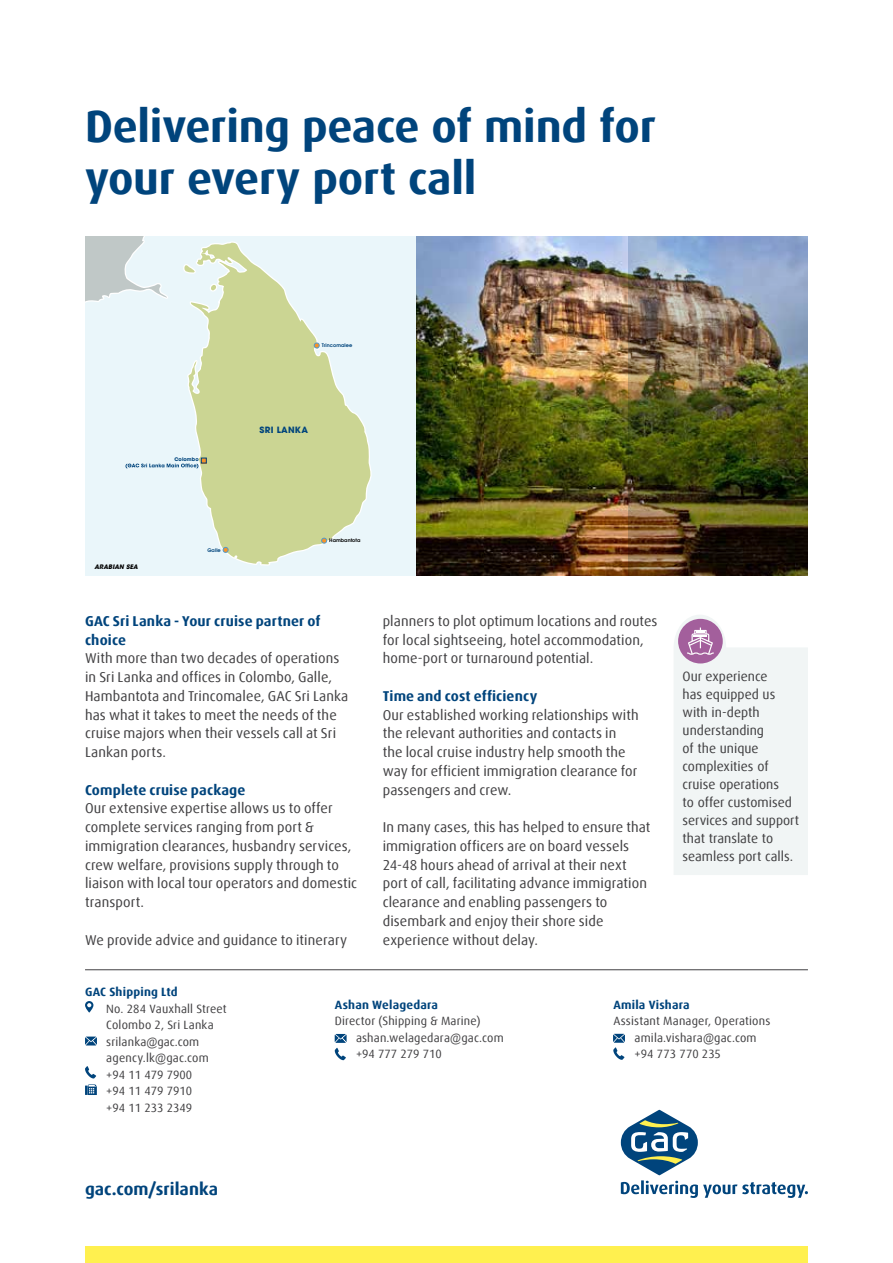
<style>
.page{position:relative;width:893px;height:1263px;background:#fff}
.page>*{position:absolute;margin:0;border:0;box-sizing:border-box;transform-origin:0 0}
.t1{font:700 45px/52.5px "Dax Offc";letter-spacing:-.005em;color:#00447c}
.t2{font:700 17.25px "Dax Offc";color:#00447c}
.t3{font:14.25px/18.8px "Dax Offc";letter-spacing:.01em;color:#414042}
.t4{font:700 14.25px/18.8px "Dax Offc";letter-spacing:.01em;color:#00447c}
.t5{font:13.5px/18px "Dax Offc";color:#414042}
.t6{font:12px/16.5px "Dax Offc";letter-spacing:.01em;color:#414042}
.t7{font:700 12px "Dax Offc";letter-spacing:.015em;color:#00447c}
.t8{font:700 8.7px "Avant Garde LT";letter-spacing:.025em;color:#00447c}
.t9{font:italic 700 6.15px "ITC Avant Garde Std";letter-spacing:.015em;color:#000}
.t10{font:600 4.95px "Avant Garde";letter-spacing:.015em;color:#00447c}
.t11{font:600 4.95px "Avant Garde";letter-spacing:.015em;color:#000}
.t12{font:700 4.95px "Avant Garde LT";letter-spacing:.02em;color:#00447c}
</style>
<div class="page">
<div style="left:85px;top:237px;width:332px;height:339px;background:#eaf6fa"></div>
<svg style="left:188px;top:389px;width:184px;height:176px;fill:#cbd593"></svg>
<svg style="left:85px;top:237px;width:332px;height:152px"></svg>
<svg style="left:125px;top:458px;width:82px;height:11px"></svg>
<svg style="left:314px;top:343px;width:6px;height:5px"></svg>
<svg style="left:223px;top:547px;width:5px;height:6px"></svg>
<svg style="left:321px;top:538px;width:6px;height:5px"></svg>
<img style="left:417px;top:237px;width:211px;height:339px">
<img style="left:628px;top:237px;width:180px;height:339px">
<svg style="left:621px;top:1110px;width:187px;height:88px"></svg>
<hr style="left:85px;top:969px;width:723px;height:1px;background:#414042">
<svg style="left:85px;top:1001px;width:8px;height:11px"></svg>
<svg style="left:85px;top:1036px;width:12px;height:9px"></svg>
<svg style="left:85px;top:1066px;width:11px;height:12px"></svg>
<svg style="left:85px;top:1084px;width:12px;height:11px"></svg>
<svg style="left:335px;top:1034px;width:12px;height:26px"></svg>
<svg style="left:674px;top:615px;width:134px;height:260px"></svg>
<svg style="left:613px;top:1034px;width:12px;height:26px"></svg>
<div style="left:85px;top:1246px;width:723px;height:17px;background:#fff04f"></div>
<h1 class="t1" style="left:85px;top:100px;width:572px">Delivering peace of mind for your every port call</h1>
<p class="t8" style="left:112px;top:183px;width:28px">INDIA</p>
<p class="t10" style="left:322px;top:342px;width:32px">Trincomalee</p>
<p class="t12" style="left:174px;top:456px;width:26px">Colombo</p>
<p class="t8" style="left:260px;top:424px;width:50px">SRI LANKA</p>
<p class="t9" style="left:94px;top:563px;width:45px">ARABIAN SEA</p>
<p class="t10" style="left:207px;top:546px;width:15px">Galle</p>
<p class="t11" style="left:329px;top:537px;width:33px">Hambantota</p>
<p class="t4" style="left:85px;top:612px;width:237px">GAC Sri Lanka - Your cruise partner of choice</p>
<p class="t3" style="left:85px;top:649px;width:265px">With more than two decades of operations in Sri Lanka and offices in Colombo, Galle, Hambantota and Trincomalee, GAC Sri Lanka has what it takes to meet the needs of the cruise majors when their vessels call at Sri Lankan ports.</p>
<p class="t4" style="left:85px;top:780px;width:162px">Complete cruise package</p>
<p class="t3" style="left:85px;top:799px;width:274px">Our extensive expertise allows us to offer complete services ranging from port &amp; immigration clearances, husbandry services, crew welfare, provisions supply through to liaison with local tour operators and domestic transport.</p>
<p class="t3" style="left:85px;top:930px;width:264px">We provide advice and guidance to itinerary</p>
<p class="t3" style="left:383px;top:612px;width:276px">planners to plot optimum locations and routes for local sightseeing, hotel accommodation, home-port or turnaround potential.</p>
<p class="t4" style="left:383px;top:687px;width:156px">Time and cost efficiency</p>
<p class="t3" style="left:383px;top:705px;width:257px">Our established working relationships with the relevant authorities and contacts in the local cruise industry help smooth the way for efficient immigration clearance for passengers and crew.</p>
<p class="t3" style="left:383px;top:818px;width:269px">In many cases, this has helped to ensure that immigration officers are on board vessels 24-48 hours ahead of arrival at their next port of call, facilitating advance immigration clearance and enabling passengers to disembark and enjoy their shore side experience without delay.</p>
<p class="t5" style="left:683px;top:667px;width:118px">Our experience<br>has equipped us with in-depth understanding<br>of the unique complexities of cruise operations<br>to offer customised services and support that translate to seamless port calls.</p>
<p class="t7" style="left:85px;top:984px;width:94px">GAC Shipping Ltd</p>
<p class="t6" style="left:106px;top:1000px;width:122px">No. 284 Vauxhall Street<br>Colombo 2, Sri Lanka srilanka@gac.com agency.lk@gac.com +94 11 479 7900<br>+94 11 479 7910<br>+94 11 233 2349</p>
<p class="t2" style="left:85px;top:1178px;width:134px">gac.com/srilanka</p>
<p class="t7" style="left:335px;top:997px;width:105px">Ashan Welagedara</p>
<p class="t6" style="left:356px;top:1013px;width:149px;text-indent:-21px">Director (Shipping &amp; Marine) ashan.welagedara@gac.com +94 777 279 710</p>
<p class="t7" style="left:613px;top:997px;width:78px">Amila Vishara</p>
<p class="t6" style="left:635px;top:1013px;width:137px;text-indent:-21px">Assistant Manager, Operations amila.vishara@gac.com +94 773 770 235</p>
</div>
